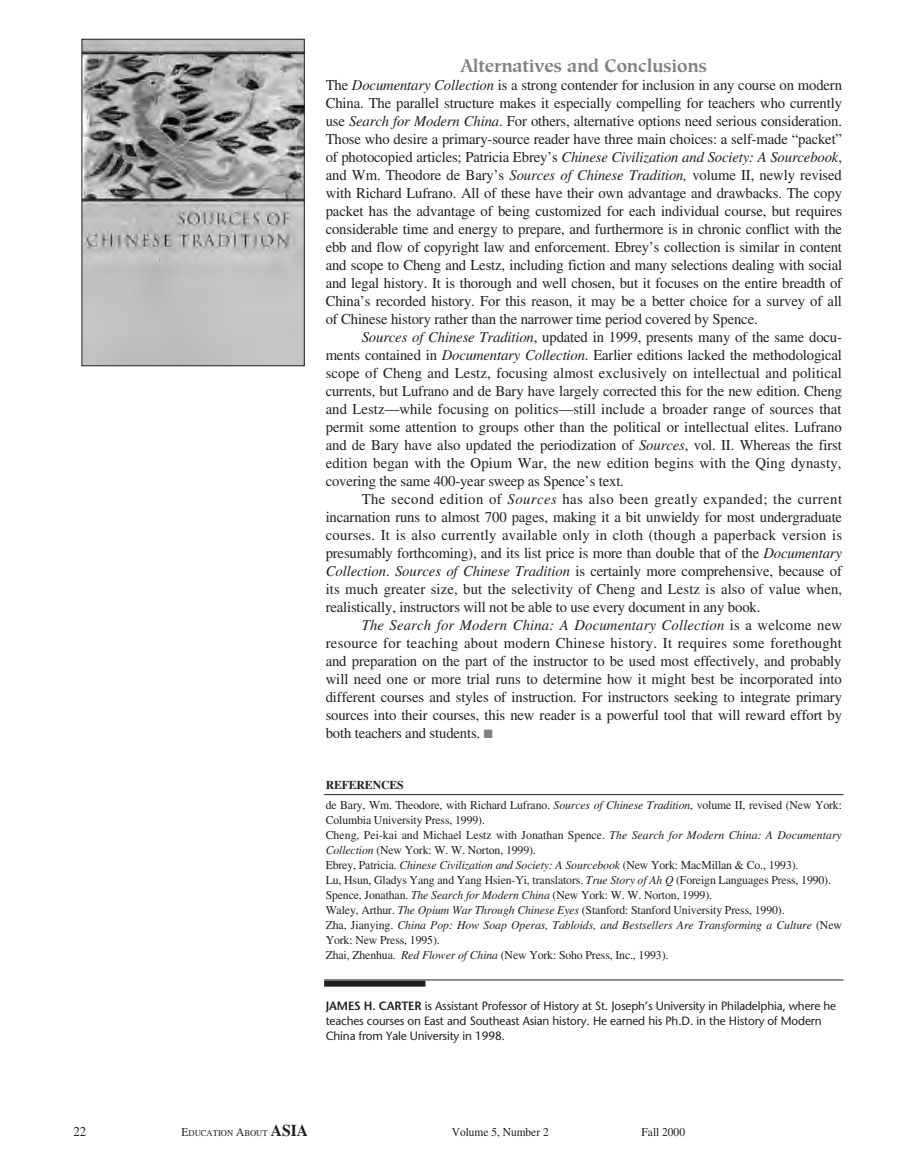
<style>
.page{position:relative;width:905px;height:1175px;background:#fff}
.page>*{position:absolute;margin:0;border:0;box-sizing:border-box;transform-origin:0 0}
.t1{font:700 18px "Hiroshige";letter-spacing:-.015em;color:#808285}
.t2{font:15px/18px "EAA Times";letter-spacing:-.01em;color:#231f20;text-align:justify}
.t3{font:13.5px "EAA Times";color:#231f20;scale:.95 1}
.t4{font:12px/15px "EAA Times";letter-spacing:-.01em;color:#231f20}
.t5{font:12px/15px "Stone Sans";letter-spacing:-.01em;color:#231f20}
.t6{font:12px "EAA Times";letter-spacing:-.01em;color:#231f20;scale:.95 1}
.t7{font:9px "EAA Times";color:#231f20;scale:.95 1}
.s1{font-style:italic}
.s2{color:#808285}
.s3{font-weight:700}
.s4{font-weight:600}
.s5{font-size:12px}
.s6{font-weight:700;font-size:16.5px}
</style>
<div class="page">
<img style="left:83px;top:41px;width:219px;height:323px">
<div style="left:81px;top:39px;width:223px;height:327px;border:1px solid #231f20"></div>
<hr style="left:324px;top:794px;width:519px;height:1px;background:#231f20">
<hr style="left:324px;top:979px;width:519px;height:1px;background:#231f20">
<div style="left:324px;top:980px;width:101px;height:6px;background:#231f20"></div>
<p class="t1" style="left:460px;top:58px;width:248px">Alternatives and Conclusions</p>
<p class="t2" style="left:326px;top:78px;width:518px">The <span class="s1">Documentary Collection</span> is a strong contender for inclusion in any course on modern China. The parallel structure makes it especially compelling for teachers who currently use <span class="s1">Search for Modern China</span>. For others, alternative options need serious consideration.<br>Those who desire a primary-source reader have three main choices: a self-made “packet” of photocopied articles; Patricia Ebrey’s <span class="s1">Chinese Civilization and Society: A Sourcebook</span>, and Wm. Theodore de Bary’s <span class="s1">Sources of Chinese Tradition,</span> volume II, newly revised with Richard Lufrano. All of these have their own advantage and drawbacks. The copy packet has the advantage of being customized for each individual course, but requires considerable time and energy to prepare, and furthermore is in chronic conflict with the ebb and flow of copyright law and enforcement. Ebrey’s collection is similar in content and scope to Cheng and Lestz, including fiction and many selections dealing with social and legal history. It is thorough and well chosen, but it focuses on the entire breadth of China’s recorded history. For this reason, it may be a better choice for a survey of all of Chinese history rather than the narrower time period covered by Spence.</p>
<p class="t2" style="left:326px;top:330px;width:518px;text-indent:36px"><span class="s1">Sources of Chinese Tradition</span>, updated in 1999, presents many of the same docu&shy;ments contained in <span class="s1">Documentary Collection</span>. Earlier editions lacked the methodological scope of Cheng and Lestz, focusing almost exclusively on intellectual and political currents, but Lufrano and de Bary have largely corrected this for the new edition. Cheng and Lestz—while focusing on politics—still include a broader range of sources that permit some attention to groups other than the political or intellectual elites. Lufrano and de Bary have also updated the periodization of <span class="s1">Sources</span>, vol. II. Whereas the first edition began with the Opium War, the new edition begins with the Qing dynasty, covering the same 400-year sweep as Spence’s text.</p>
<p class="t2" style="left:325px;top:492px;width:518px;text-indent:36px">The second edition of <span class="s1">Sources</span> has also been greatly expanded; the current incarnation runs to almost 700 pages, making it a bit unwieldy for most undergraduate courses. It is also currently available only in cloth (though a paperback version is presumably forthcoming), and its list price is more than double that of the <span class="s1">Documentary Collection</span>. <span class="s1">Sources of Chinese Tradition</span> is certainly more comprehensive, because of its much greater size, but the selectivity of Cheng and Lestz is also of value when, realistically, instructors will not be able to use every document in any book.</p>
<p class="t2" style="left:325px;top:618px;width:518px;text-indent:36px"><span class="s1">The Search for Modern China: A Documentary Collection</span> is a welcome new resource for teaching about modern Chinese history. It requires some forethought and preparation on the part of the instructor to be used most effectively, and probably will need one or more trial runs to determine how it might best be incorporated into different courses and styles of instruction. For instructors seeking to integrate primary sources into their courses, this new reader is a powerful tool that will reward effort by both teachers and students. <span class="s2">■</span></p>
<p class="t4" style="left:326px;top:776px;width:518px;line-height:19.5px"><span class="s3">REFERENCES<br></span>de Bary, Wm. Theodore, with Richard Lufrano. <span class="s1">Sources of Chinese Tradition</span>, volume II, revised (New York:</p>
<p class="t4" style="left:325px;top:813px;width:518px">Columbia University Press, 1999).<br>Cheng, Pei-kai and Michael Lestz with Jonathan Spence. <span class="s1">The Search for Modern China: A Documentary Collection</span> (New York: W. W. Norton, 1999).<br>Ebrey, Patricia. <span class="s1">Chinese Civilization and Society: A Sourcebook</span> (New York: MacMillan &amp; Co., 1993).<br>Lu, Hsun, Gladys Yang and Yang Hsien-Yi, translators. <span class="s1">True Story of Ah Q</span> (Foreign Languages Press, 1990).<br>Spence, Jonathan. <span class="s1">The Search for Modern China</span> (New York: W. W. Norton, 1999).<br>Waley, Arthur. <span class="s1">The Opium War Through Chinese Eyes</span> (Stanford: Stanford University Press, 1990).<br>Zha, Jianying. <span class="s1">China Pop: How Soap Operas, Tabloids, and Bestsellers Are Transforming a Culture</span> (New York: New Press, 1995).<br>Zhai, Zhenhua. <span class="s1">Red Flower of China</span> (New York: Soho Press, Inc., 1993).</p>
<p class="t5" style="left:325px;top:999px;width:512px"><span class="s4">JAMES H. CARTER</span> is Assistant Professor of History at St. Joseph’s University in Philadelphia, where he teaches courses on East and Southeast Asian history. He earned his Ph.D. in the History of Modern<br>China from Yale University in 1998.</p>
<p class="t3" style="left:74px;top:1127px;width:15px">22</p>
<p class="t7" style="left:182px;top:1130px;width:135px"><span class="s5">E</span>DUCATION <span class="s5">A</span>BOUT <span class="s6">ASIA</span></p>
<p class="t6" style="left:452px;top:1128px;width:103px">Volume 5, Number 2</p>
<p class="t6" style="left:641px;top:1128px;width:47px">Fall 2000</p>
</div>
